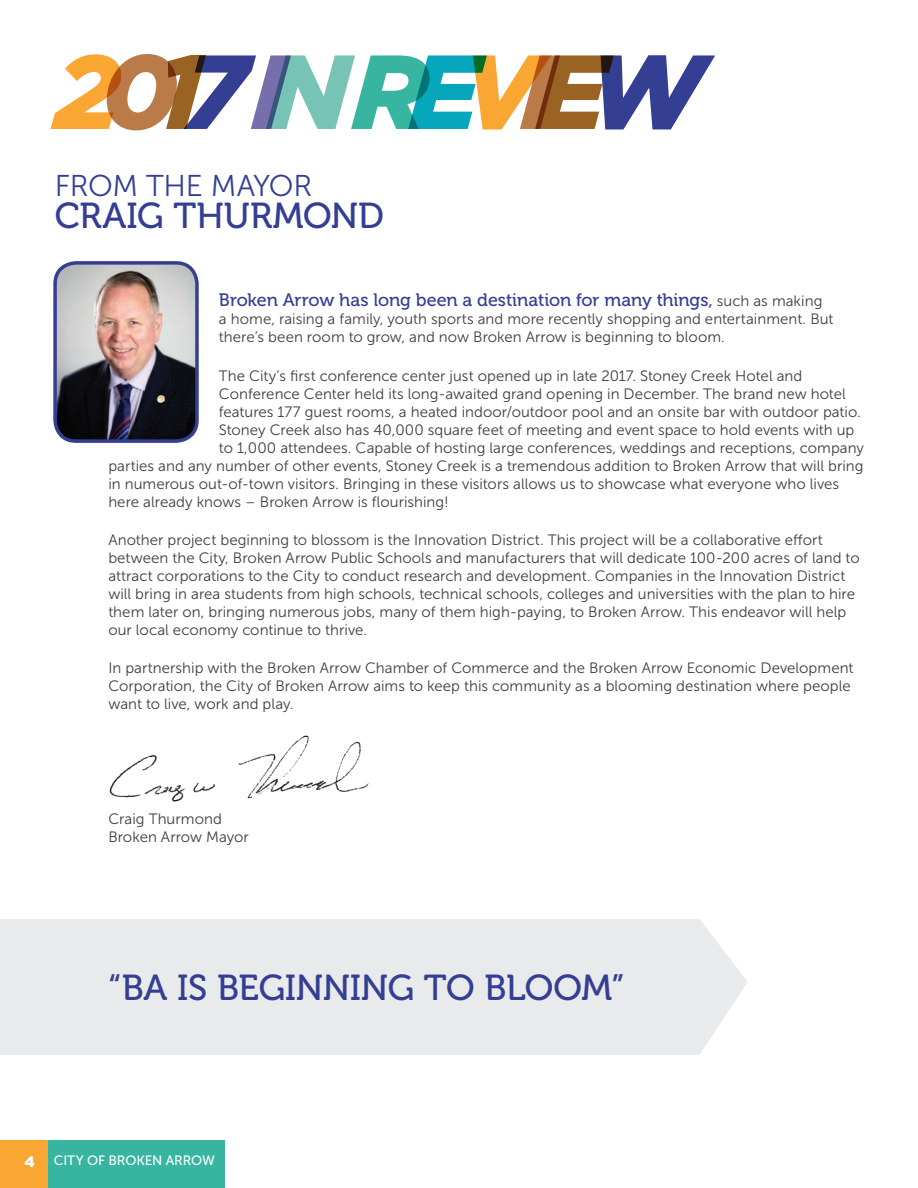
<style>
.page{position:relative;width:918px;height:1188px;background:#fff}
.page>*{position:absolute;margin:0;border:0;box-sizing:border-box;transform-origin:0 0}
.t1{font:36px "Museo 500";letter-spacing:-.01em;color:#343f94}
.t2{font:30px "Museo Sans 300";letter-spacing:-.015em;color:#343f94}
.t3{font:18px "Museo 500";letter-spacing:-.005em;color:#343f94}
.t4{font:15px/18px "Museo Sans 300";letter-spacing:.005em;color:#3e3e3f}
.t5{font:900 15px "Gotham";color:#fff}
.t6{font:13.5px "Museo Sans 500";letter-spacing:-.005em;color:#fff}
.s1{font-family:"Museo Sans 300";font-size:15px;color:#3e3e3f}
</style>
<div class="page">
<div style="left:0;top:1140px;width:49px;height:48px;background:#faa633"></div>
<div style="left:49px;top:1140px;width:176px;height:48px;background:#37b5a1"></div>
<div style="left:0;top:919px;width:747px;height:136px;background:#e9eaeb"></div>
<svg style="left:51px;top:54px;width:664px;height:76px"></svg>
<img style="left:57px;top:265px;width:138px;height:174px">
<div style="left:53px;top:261px;width:146px;height:182px;border:3px solid #343f94;border-radius:21px"></div>
<img style="left:109px;top:735px;width:260px;height:67px">
<h2 class="t2" style="left:55px;top:170px;width:259px">FROM THE MAYOR</h2>
<h1 class="t1" style="left:55px;top:196px;width:331px">CRAIG THURMOND</h1>
<p class="t3" style="left:219px;top:290px;width:605px">Broken Arrow has long been a destination for many things, <span class="s1">such as making</span></p>
<p class="t4" style="left:219px;top:310px;width:616px">a home, raising a family, youth sports and more recently shopping and entertainment. But there’s been room to grow, and now Broken Arrow is beginning to bloom.</p>
<p class="t4" style="left:219px;top:366px;width:585px">The City’s first conference center just opened up in late 2017. Stoney Creek Hotel and</p>
<p class="t4" style="left:219px;top:384px;width:628px">Conference Center held its long-awaited grand opening in December. The brand new hotel</p>
<p class="t4" style="left:219px;top:402px;width:644px">features 177 guest rooms, a heated indoor/outdoor pool and an onsite bar with outdoor patio.</p>
<p class="t4" style="left:219px;top:420px;width:637px">Stoney Creek also has 40,000 square feet of meeting and event space to hold events with up</p>
<p class="t4" style="left:219px;top:438px;width:647px">to 1,000 attendees. Capable of hosting large conferences, weddings and receptions, company</p>
<p class="t4" style="left:108px;top:456px;width:757px">parties and any number of other events, Stoney Creek is a tremendous addition to Broken Arrow that will bring</p>
<p class="t4" style="left:108px;top:474px;width:732px">in numerous out-of-town visitors. Bringing in these visitors allows us to showcase what everyone who lives</p>
<p class="t4" style="left:108px;top:492px;width:342px">here already knows – Broken Arrow is flourishing!</p>
<p class="t4" style="left:108px;top:531px;width:753px">Another project beginning to blossom is the Innovation District. This project will be a collaborative effort between the City, Broken Arrow Public Schools and manufacturers that will dedicate 100-200 acres of land to attract corporations to the City to conduct research and development. Companies in the Innovation District will bring in area students from high schools, technical schools, colleges and universities with the plan to hire them later on, bringing numerous jobs, many of them high-paying, to Broken Arrow. This endeavor will help our local economy continue to thrive.</p>
<p class="t4" style="left:108px;top:659px;width:747px">In partnership with the Broken Arrow Chamber of Commerce and the Broken Arrow Economic Development<br>Corporation, the City of Broken Arrow aims to keep this community as a blooming destination where people want to live, work and play.</p>
<p class="t4" style="left:108px;top:810px;width:142px">Craig Thurmond<br>Broken Arrow Mayor</p>
<h1 class="t1" style="left:108px;top:968px;width:518px">“BA IS BEGINNING TO BLOOM”</h1>
<p class="t5" style="left:24px;top:1151px;width:12px">4</p>
<p class="t6" style="left:54px;top:1153px;width:163px">CITY OF BROKEN ARROW</p>
</div>
